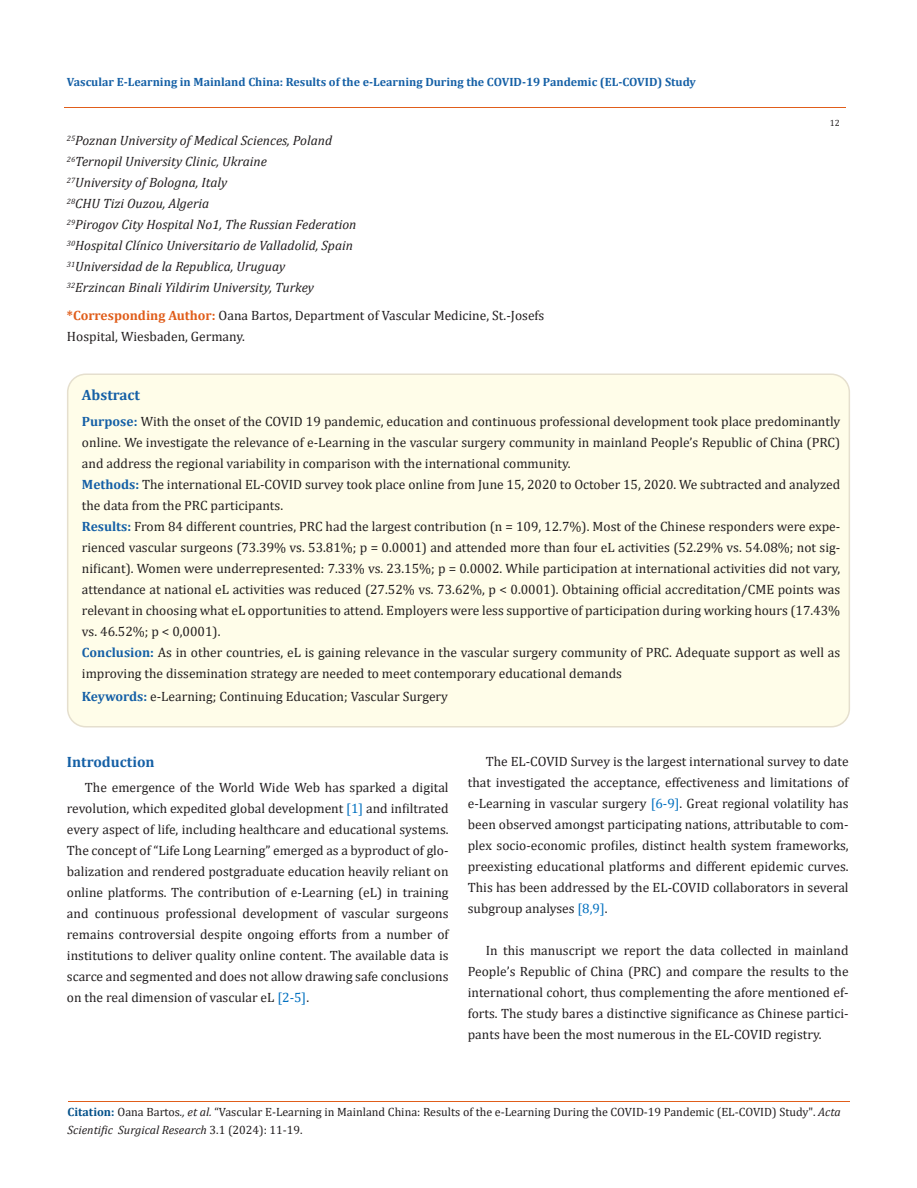
<style>
.page{position:relative;width:917px;height:1188px;background:#fff}
.page>*{position:absolute;margin:0;border:0;box-sizing:border-box;transform-origin:0 0}
.t1{font:700 15px "Cambria";color:#1560a6}
.t2{font:13.5px/21px "Cambria";color:#231f20;text-align:justify}
.t3{font:italic 13.5px "Cambria";color:#231f20}
.t4{font:12px/18px "Cambria";color:#231f20}
.t5{font:700 12px "Cambria";color:#1560a6}
.t6{font:9px "Cambria";color:#231f20}
.s1{font-weight:700;color:#e05d1a}
.s2{font-weight:700;color:#1560a6}
.s3{color:#0070c0}
.s4{font-weight:700;color:#035089}
.s5{font-style:italic}
</style>
<div class="page">
<div style="left:68px;top:374px;width:781px;height:353px;background:#fffde9;border-radius:18px"></div>
<div style="left:67px;top:374px;width:783px;height:354px;border:2px solid #e5dfce;border-radius:18px"></div>
<hr style="left:64px;top:108px;width:781px;height:1px;background:#e05d1a">
<hr style="left:68px;top:1101px;width:781px;height:1px;background:#e05d1a">
<p class="t5" style="left:67px;top:73px;width:630px">Vascular E-Learning in Mainland China: Results of the e-Learning During the COVID-19 Pandemic (EL-COVID) Study</p>
<p class="t3" style="left:67px;top:131px;width:267px"><sup>25</sup>Poznan University of Medical Sciences, Poland</p>
<p class="t3" style="left:67px;top:152px;width:201px"><sup>26</sup>Ternopil University Clinic, Ukraine</p>
<p class="t3" style="left:67px;top:173px;width:162px"><sup>27</sup>University of Bologna, Italy</p>
<p class="t3" style="left:67px;top:194px;width:144px"><sup>28</sup>CHU Tizi Ouzou, Algeria</p>
<p class="t3" style="left:67px;top:215px;width:291px"><sup>29</sup>Pirogov City Hospital No1, The Russian Federation</p>
<p class="t3" style="left:67px;top:236px;width:287px"><sup>30</sup>Hospital Clínico Universitario de Valladolid, Spain</p>
<p class="t3" style="left:67px;top:257px;width:220px"><sup>31</sup>Universidad de la Republica, Uruguay</p>
<p class="t3" style="left:67px;top:278px;width:249px"><sup>32</sup>Erzincan Binali Yildirim University, Turkey</p>
<p class="t2" style="left:67px;top:304px;width:479px"><span class="s1">*Corresponding Author:</span> Oana Bartos, Department of Vascular Medicine, St.-Josefs<br>Hospital, Wiesbaden, Germany.</p>
<p class="t1" style="left:82px;top:384px;width:60px">Abstract</p>
<p class="t6" style="left:829px;top:118px;width:11px">12</p>
<p class="t2" style="left:82px;top:411px;width:759px"><span class="s2">Purpose:</span> With the onset of the COVID 19 pandemic, education and continuous professional development took place predominantly online. We investigate the relevance of e-Learning in the vascular surgery community in mainland People’s Republic of China (PRC) and address the regional variability in comparison with the international community.</p>
<p class="t2" style="left:82px;top:474px;width:759px"><span class="s2">Methods:</span> The international EL-COVID survey took place online from June 15, 2020 to October 15, 2020. We subtracted and analyzed the data from the PRC participants.</p>
<p class="t2" style="left:82px;top:516px;width:759px"><span class="s2">Results:</span> From 84 different countries, PRC had the largest contribution (n = 109, 12.7%). Most of the Chinese responders were expe&shy;rienced vascular surgeons (73.39% vs. 53.81%; p = 0.0001) and attended more than four eL activities (52.29% vs. 54.08%; not sig&shy;nificant). Women were underrepresented: 7.33% vs. 23.15%; p = 0.0002. While participation at international activities did not vary, attendance at national eL activities was reduced (27.52% vs. 73.62%, p &lt; 0.0001). Obtaining official accreditation/CME points was relevant in choosing what eL opportunities to attend. Employers were less supportive of participation during working hours (17.43% vs. 46.52%; p &lt; 0,0001).</p>
<p class="t2" style="left:82px;top:642px;width:759px"><span class="s2">Conclusion:</span> As in other countries, eL is gaining relevance in the vascular surgery community of PRC. Adequate support as well as improving the dissemination strategy are needed to meet contemporary educational demands</p>
<p class="t2" style="left:82px;top:686px;width:367px"><span class="s2">Keywords:</span> e-Learning; Continuing Education; Vascular Surgery</p>
<p class="t1" style="left:67px;top:751px;width:89px">Introduction</p>
<p class="t2" style="left:67px;top:777px;width:383px;text-indent:18px">The emergence of the World Wide Web has sparked a digital revolution, which expedited global development <span class="s3">[1]</span> and infiltrated every aspect of life, including healthcare and educational systems.<br>The concept of “Life Long Learning” emerged as a byproduct of glo&shy;balization and rendered postgraduate education heavily reliant on online platforms. The contribution of e-Learning (eL) in training and continuous professional development of vascular surgeons remains controversial despite ongoing efforts from a number of institutions to deliver quality online content. The available data is scarce and segmented and does not allow drawing safe conclusions on the real dimension of vascular eL <span class="s3">[2-5]</span>.</p>
<p class="t2" style="left:468px;top:750px;width:382px;text-indent:18px">The EL-COVID Survey is the largest international survey to date that investigated the acceptance, effectiveness and limitations of e-Learning in vascular surgery <span class="s3">[6-9]</span>. Great regional volatility has been observed amongst participating nations, attributable to com&shy;plex socio-economic profiles, distinct health system frameworks, preexisting educational platforms and different epidemic curves.<br>This has been addressed by the EL-COVID collaborators in several subgroup analyses <span class="s3">[8,9]</span>.</p>
<p class="t2" style="left:468px;top:939px;width:382px;text-indent:18px">In this manuscript we report the data collected in mainland People’s Republic of China (PRC) and compare the results to the international cohort, thus complementing the afore mentioned ef&shy;forts. The study bares a distinctive significance as Chinese partici&shy;pants have been the most numerous in the EL-COVID registry.</p>
<p class="t4" style="left:68px;top:1103px;width:774px"><span class="s4">Citation:</span> Oana Bartos<span class="s5">., et al.</span> “Vascular E-Learning in Mainland China: Results of the e-Learning During the COVID-19 Pandemic (EL-COVID) Study". <span class="s5">Acta<br>Scientific Surgical Research</span> 3.1 (2024): 11-19.</p>
</div>
